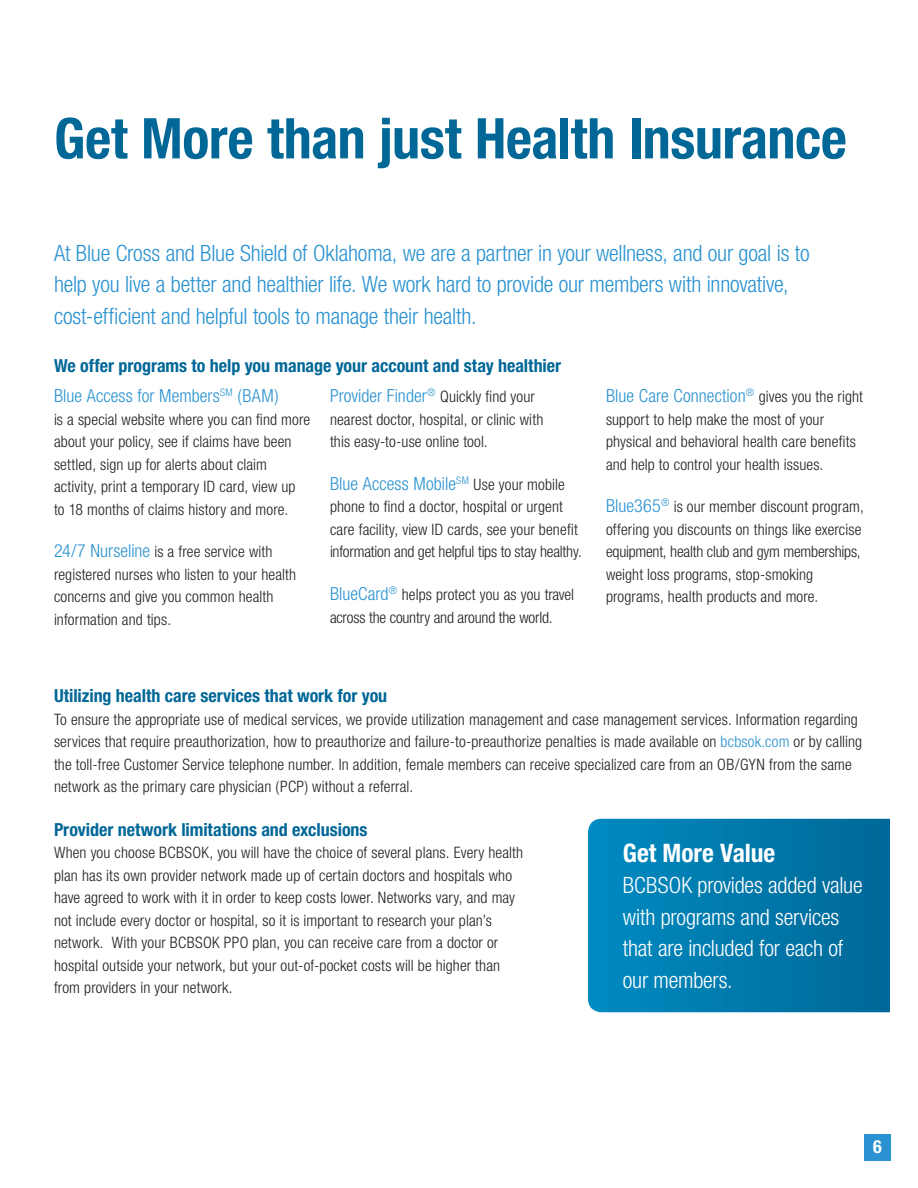
<style>
.page{position:relative;width:918px;height:1188px;background:#fff}
.page>*{position:absolute;margin:0;border:0;box-sizing:border-box;transform-origin:0 0}
.t1{font:700 condensed 56.25px "Helvetica Neue";letter-spacing:-.005em;color:#006797}
.t2{font:700 condensed 25.5px "Helvetica Neue";color:#fff}
.t3{font:300 condensed 22.5px/31.5px "Helvetica Neue";letter-spacing:-.01em;color:#2a92d0}
.t4{font:300 condensed 22.5px/31.5px "Helvetica Neue";letter-spacing:-.01em;color:#fff}
.t5{font:700 condensed 18px "Helvetica Neue";color:#006797}
.t6{font:300 condensed 18px "Helvetica Neue";letter-spacing:.005em;color:#2a92d0}
.t7{font:700 condensed 18px "Helvetica Neue";color:#fff}
.t8{font:300 condensed 15.75px/22.5px "Helvetica Neue";letter-spacing:.01em;color:#231f20}
.s1{font-size:18px;color:#2a92d0}
.s2{font-size:15.75px;color:#231f20}
.s3{color:#2a92d0}
</style>
<div class="page">
<svg style="left:864px;top:1134px;width:27px;height:27px"></svg>
<svg style="left:588px;top:818px;width:302px;height:195px;background:#027aad"></svg>
<p class="t1" style="left:54px;top:104px;width:794px">Get More than just Health Insurance</p>
<p class="t3" style="left:54px;top:237px;width:757px">At Blue Cross and Blue Shield of Oklahoma, we are a partner in your wellness, and our goal is to help you live a better and healthier life. We work hard to provide our members with innovative, cost-efficient and helpful tools to manage their health.</p>
<p class="t5" style="left:54px;top:354px;width:509px">We offer programs to help you manage your account and stay healthier</p>
<p class="t6" style="left:54px;top:385px;width:226px">Blue Access for Members<sup>SM</sup> (BAM)</p>
<p class="t8" style="left:54px;top:408px;width:258px">is a special website where you can find more about your policy, see if claims have been settled, sign up for alerts about claim activity, print a temporary ID card, view up<br>to 18 months of claims history and more.</p>
<p class="t8" style="left:54px;top:540px;width:244px"><span class="s1">24/7 Nurseline</span> is a free service with registered nurses who listen to your health concerns and give you common health information and tips.</p>
<p class="t8" style="left:330px;top:385px;width:215px"><span class="s1">Provider Finder</span><sup>®</sup> Quickly find your nearest doctor, hospital, or clinic with this easy-to-use online tool.</p>
<p class="t6" style="left:330px;top:473px;width:236px">Blue Access Mobile<sup>SM</sup> <span class="s2">Use your mobile</span></p>
<p class="t8" style="left:330px;top:495px;width:253px">phone to find a doctor, hospital or urgent care facility, view ID cards, see your benefit information and get helpful tips to stay healthy.</p>
<p class="t8" style="left:330px;top:583px;width:245px"><span class="s1">BlueCard</span><sup>®</sup> helps protect you as you travel across the country and around the world.</p>
<p class="t6" style="left:606px;top:385px;width:259px">Blue Care Connection<sup>®</sup> <span class="s2">gives you the right</span></p>
<p class="t8" style="left:606px;top:408px;width:251px">support to help make the most of your physical and behavioral health care benefits and help to control your health issues.</p>
<p class="t8" style="left:606px;top:495px;width:259px"><span class="s1">Blue365</span><sup>®</sup> is our member discount program, offering you discounts on things like exercise equipment, health club and gym memberships, weight loss programs, stop-smoking programs, health products and more.</p>
<p class="t5" style="left:54px;top:685px;width:335px">Utilizing health care services that work for you</p>
<p class="t8" style="left:54px;top:708px;width:810px">To ensure the appropriate use of medical services, we provide utilization management and case management services. Information regarding services that require preauthorization, how to preauthorize and failure-to-preauthorize penalties is made available on <span class="s3">bcbsok.com</span> or by calling the toll-free Customer Service telephone number. In addition, female members can receive specialized care from an OB/GYN from the same network as the primary care physician (PCP) without a referral.</p>
<p class="t5" style="left:54px;top:818px;width:315px">Provider network limitations and exclusions</p>
<p class="t8" style="left:54px;top:841px;width:471px">When you choose BCBSOK, you will have the choice of several plans. Every health plan has its own provider network made up of certain doctors and hospitals who have agreed to work with it in order to keep costs lower. Networks vary, and may not include every doctor or hospital, so it is important to research your plan’s network. With your BCBSOK PPO plan, you can receive care from a doctor or hospital outside your network, but your out-of-pocket costs will be higher than from providers in your network.</p>
<p class="t2" style="left:623px;top:837px;width:154px">Get More Value</p>
<p class="t4" style="left:623px;top:869px;width:241px">BCBSOK provides added value with programs and services that are included for each of our members.</p>
<p class="t7" style="left:873px;top:1136px;width:10px">6</p>
</div>
